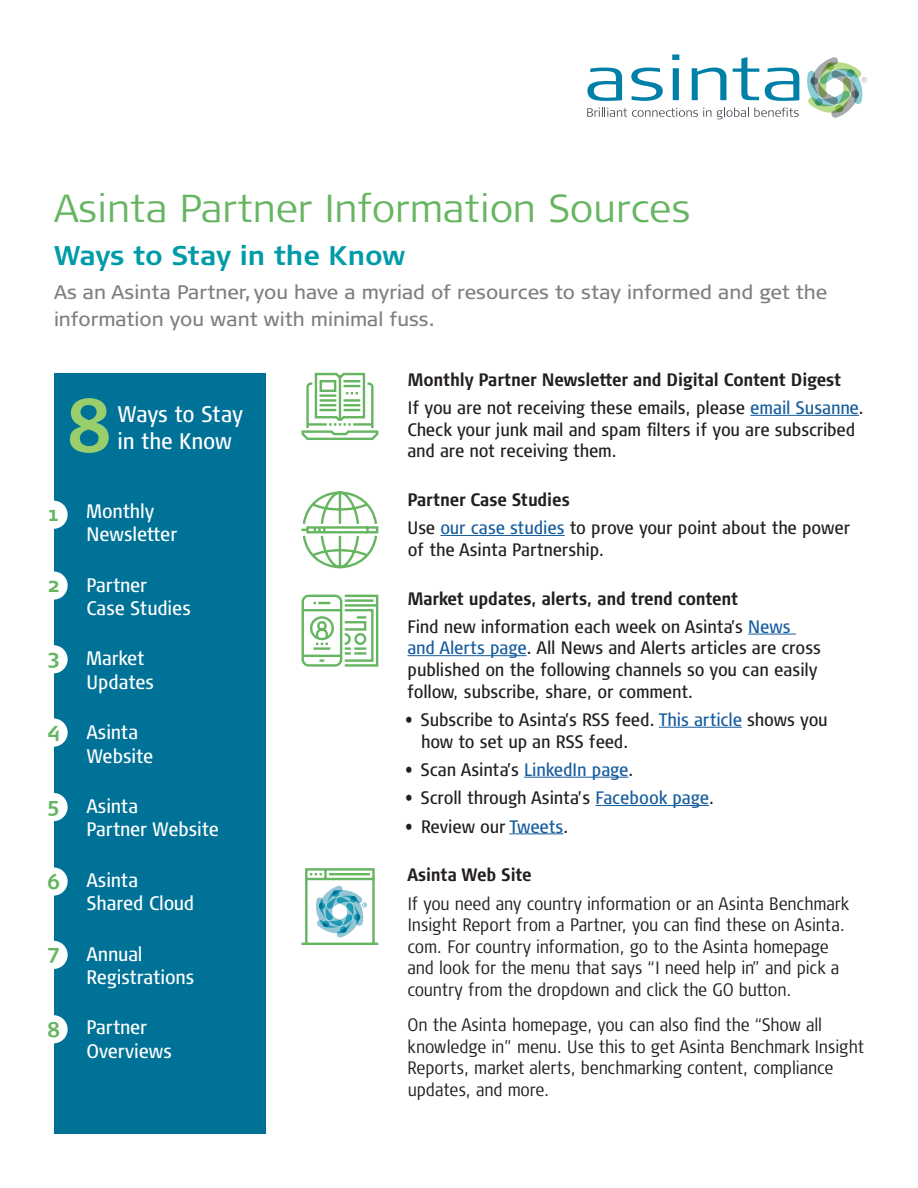
<style>
.page{position:relative;width:918px;height:1188px;background:#fff}
.page>*{position:absolute;margin:0;border:0;box-sizing:border-box;transform-origin:0 0}
.t1{font:700 73.5px "Signa OT";color:#98ce6c}
.t2{font:300 39px "Signa OT";color:#66b561}
.t3{font:700 27px "Signa OT";letter-spacing:-.01em;color:#009ba8}
.t4{font:condensed 22.5px "Signa OT";letter-spacing:-.015em;color:#fff}
.t5{font:700 21px "Signa OT";color:#66b561}
.t6{font:condensed 19.5px/23.4px "Signa OT";color:#fff}
.t7{font:19.5px/27px "Signa OT";color:#7e7d7f}
.t8{font:condensed 18px/21.6px "Signa OT";letter-spacing:-.01em;color:#231f20}
.t9{font:300 condensed 18px/21.6px "Signa OT";letter-spacing:-.01em;color:#231f20}
.t10{font:700 condensed 18px "Signa OT";letter-spacing:-.01em;color:#231f20}
.s1{color:#175d9e}
</style>
<div class="page">
<div style="left:54px;top:373px;width:212px;height:761px;background:#007297"></div>
<hr style="left:750px;top:415px;width:109px;height:1px;background:#175d9e">
<hr style="left:440px;top:535px;width:125px;height:1px;background:#175d9e">
<hr style="left:748px;top:634px;width:48px;height:1px;background:#175d9e">
<hr style="left:407px;top:655px;width:120px;height:1px;background:#175d9e">
<hr style="left:659px;top:727px;width:83px;height:1px;background:#175d9e">
<hr style="left:524px;top:777px;width:105px;height:1px;background:#175d9e">
<hr style="left:595px;top:805px;width:114px;height:1px;background:#175d9e">
<hr style="left:509px;top:834px;width:54px;height:1px;background:#175d9e">
<svg style="left:301px;top:491px;width:78px;height:78px"></svg>
<svg style="left:301px;top:372px;width:78px;height:68px"></svg>
<svg style="left:301px;top:594px;width:78px;height:73px"></svg>
<svg style="left:587px;top:108px;width:124px;height:9px"></svg>
<svg style="left:717px;top:108px;width:82px;height:11px"></svg>
<svg style="left:587px;top:68px;width:35px;height:33px"></svg>
<svg style="left:631px;top:68px;width:32px;height:33px"></svg>
<svg style="left:672px;top:54px;width:7px;height:46px"></svg>
<svg style="left:692px;top:68px;width:34px;height:32px"></svg>
<svg style="left:733px;top:57px;width:26px;height:43px"></svg>
<svg style="left:765px;top:68px;width:34px;height:33px"></svg>
<svg style="left:807px;top:57px;width:60px;height:61px"></svg>
<svg style="left:301px;top:868px;width:78px;height:77px"></svg>
<div style="left:39px;top:501px;width:29px;height:28px;background:#fff;border-radius:50%"></div>
<div style="left:39px;top:571px;width:29px;height:29px;background:#fff;border-radius:50%"></div>
<div style="left:39px;top:645px;width:29px;height:28px;background:#fff;border-radius:50%"></div>
<div style="left:39px;top:718px;width:29px;height:29px;background:#fff;border-radius:50%"></div>
<div style="left:39px;top:793px;width:29px;height:28px;background:#fff;border-radius:50%"></div>
<div style="left:39px;top:867px;width:29px;height:29px;background:#fff;border-radius:50%"></div>
<div style="left:39px;top:941px;width:29px;height:28px;background:#fff;border-radius:50%"></div>
<div style="left:39px;top:1015px;width:29px;height:28px;background:#fff;border-radius:50%"></div>
<p class="t2" style="left:54px;top:185px;width:638px">Asinta Partner Information Sources</p>
<p class="t3" style="left:54px;top:240px;width:353px">Ways to Stay in the Know</p>
<p class="t7" style="left:54px;top:279px;width:775px">As an Asinta Partner, you have a myriad of resources to stay informed and get the information you want with minimal fuss.</p>
<p class="t1" style="left:66px;top:382px;width:48px">8</p>
<p class="t4" style="left:118px;top:401px;width:127px">Ways to Stay</p>
<p class="t4" style="left:118px;top:428px;width:115px">in the Know</p>
<p class="t5" style="left:48px;top:501px;width:12px">1</p>
<p class="t5" style="left:48px;top:572px;width:13px">2</p>
<p class="t5" style="left:48px;top:644px;width:14px">3</p>
<p class="t5" style="left:48px;top:717px;width:14px">4</p>
<p class="t5" style="left:48px;top:792px;width:13px">5</p>
<p class="t5" style="left:47px;top:869px;width:14px">6</p>
<p class="t5" style="left:48px;top:940px;width:13px">7</p>
<p class="t5" style="left:47px;top:1017px;width:15px">8</p>
<p class="t6" style="left:86px;top:500px;width:92px">Monthly<br>Newsletter</p>
<p class="t6" style="left:86px;top:573px;width:106px">Partner<br>Case Studies</p>
<p class="t6" style="left:86px;top:647px;width:69px">Market<br>Updates</p>
<p class="t6" style="left:86px;top:721px;width:68px">Asinta<br>Website</p>
<p class="t6" style="left:86px;top:795px;width:134px">Asinta<br>Partner Website</p>
<p class="t6" style="left:86px;top:869px;width:109px">Asinta<br>Shared Cloud</p>
<p class="t6" style="left:86px;top:942px;width:109px">Annual<br>Registrations</p>
<p class="t6" style="left:86px;top:1016px;width:87px">Partner<br>Overviews</p>
<p class="t10" style="left:408px;top:369px;width:434px">Monthly Partner Newsletter and Digital Content Digest</p>
<p class="t8" style="left:407px;top:397px;width:458px">If you are not receiving these emails, please <span class="s1">email Susanne</span>.<br>Check your junk mail and spam filters if you are subscribed and are not receiving them.</p>
<p class="t10" style="left:408px;top:489px;width:164px">Partner Case Studies</p>
<p class="t8" style="left:408px;top:517px;width:444px">Use <span class="s1">our case studies</span> to prove your point about the power of the Asinta Partnership.</p>
<p class="t10" style="left:408px;top:588px;width:332px">Market updates, alerts, and trend content</p>
<p class="t8" style="left:407px;top:616px;width:416px">Find new information each week on Asinta’s <span class="s1">News and Alerts page</span>. All News and Alerts articles are cross published on the following channels so you can easily follow, subscribe, share, or comment.</p>
<p class="t8" style="left:421px;top:709px;width:408px;text-indent:-16px">• Subscribe to Asinta’s RSS feed. <span class="s1">This article</span> shows you how to set up an RSS feed.</p>
<p class="t8" style="left:405px;top:759px;width:230px">• Scan Asinta’s <span class="s1">LinkedIn page</span>.</p>
<p class="t8" style="left:405px;top:787px;width:311px">• Scroll through Asinta’s <span class="s1">Facebook page</span>.</p>
<p class="t8" style="left:405px;top:816px;width:165px">• Review our <span class="s1">Tweets</span>.</p>
<p class="t10" style="left:407px;top:864px;width:126px">Asinta Web Site</p>
<p class="t9" style="left:407px;top:893px;width:443px">If you need any country information or an Asinta Benchmark Insight Report from a Partner, you can find these on Asinta. com. For country information, go to the Asinta homepage and look for the menu that says “I need help in” and pick a country from the dropdown and click the GO button.</p>
<p class="t9" style="left:407px;top:1014px;width:458px">On the Asinta homepage, you can also find the “Show all knowledge in” menu. Use this to get Asinta Benchmark Insight Reports, market alerts, benchmarking content, compliance updates, and more.</p>
</div>
